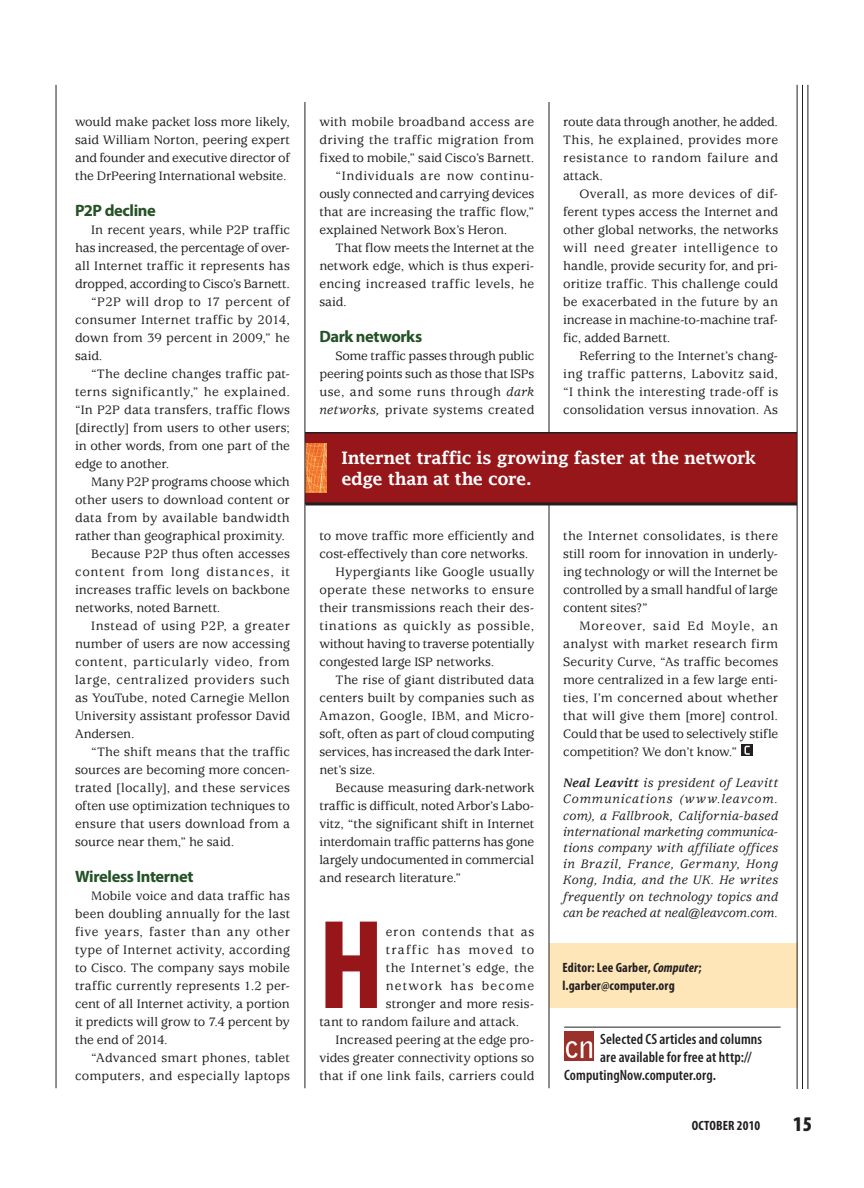
<style>
.page{position:relative;width:864px;height:1188px;background:#fff}
.page>*{position:absolute;margin:0;border:0;box-sizing:border-box;transform-origin:0 0}
.CONCLUSION{font:700 condensed 114.6px "Futura";color:#961619}
.t1{font:900 condensed 21px "Myriad Pro";color:#231f20}
.PULL_QUOTE{font:600 17.25px/21px "Lucida Fax";letter-spacing:-.03em;color:#fff}
.Heading_2{font:700 16.5px "Myriad Pro";letter-spacing:-.025em;color:#245126}
.CN_BLURB{font:600 condensed 15px "Myriad Pro";letter-spacing:.005em;color:#231f20}
.PARAGRAPH{font:500 13.5px/18px "Usherwood Std";color:#231f20;text-align:justify}
.VITA{font:italic 500 13.5px/16.2px "Usherwood Std";letter-spacing:.005em;color:#231f20;text-align:justify}
.EDITOR_INFO{font:700 condensed 13.5px/18px "Myriad Pro";letter-spacing:.01em;color:#231f20}
.PARAGRAPH-2{font:500 13.5px/18px "Usherwood Std";letter-spacing:.025em;color:#231f20;text-align:right}
.CONCLUSION-2{font:500 13.5px "Usherwood Std";letter-spacing:.005em;color:#231f20}
.CONCLUSION-3{font:500 13.5px "Usherwood Std";letter-spacing:.035em;color:#231f20}
.CONCLUSION-4{font:500 13.5px "Usherwood Std";letter-spacing:.06em;color:#231f20}
.CONCLUSION-5{font:500 13.5px "Usherwood Std";letter-spacing:.085em;color:#231f20}
.CONCLUSION-6{font:500 13.5px "Usherwood Std";letter-spacing:.08em;color:#231f20}
.s1{font-style:italic}
.s2{font-weight:700}
</style>
<div class="page">
<div style="left:549px;top:944px;width:248px;height:64px;background:#fee6b9"></div>
<hr style="left:549px;top:102px;width:1px;height:986px;background:#231f20">
<svg style="left:742px;top:744px;width:11px;height:12px"></svg>
<svg style="left:745px;top:746px;width:5px;height:9px"></svg>
<div style="left:305px;top:432px;width:492px;height:72px;background:#961619"></div>
<hr style="left:305px;top:432px;width:492px;height:2px;background:#231f20">
<img style="left:306px;top:444px;width:21px;height:48px">
<hr style="left:305px;top:502px;width:492px;height:3px;background:#231f20">
<hr style="left:56px;top:85px;width:1px;height:1003px;background:#231f20">
<hr style="left:564px;top:1027px;width:217px;height:1px;background:#231f20">
<img style="left:564px;top:1032px;width:30px;height:29px">
<hr style="left:305px;top:102px;width:1px;height:986px;background:#231f20">
<hr style="left:802px;top:85px;width:1px;height:1004px;background:#231f20">
<hr style="left:808px;top:85px;width:1px;height:1004px;background:#231f20">
<hr style="left:797px;top:85px;width:1px;height:1004px;background:#231f20">
<p class="PARAGRAPH" style="left:75px;top:113px;width:216px">would make packet loss more likely, said William Norton, peering expert and founder and executive director of the DrPeering International website.</p>
<p class="Heading_2" style="left:75px;top:200px;width:82px">P2P decline</p>
<p class="PARAGRAPH" style="left:75px;top:221px;width:216px;text-indent:16px">In recent years, while P2P traffic has increased, the percentage of over&shy;all Internet traffic it represents has dropped, according to Cisco’s Barnett.</p>
<p class="PARAGRAPH" style="left:75px;top:293px;width:216px;text-indent:16px">“P2P will drop to 17 percent of consumer Internet traffic by 2014, down from 39 percent in 2009,” he said.</p>
<p class="PARAGRAPH" style="left:75px;top:365px;width:216px;text-indent:16px">“The decline changes traffic pat&shy;terns significantly,” he explained. “In P2P data transfers, traffic flows [directly] from users to other users; in other words, from one part of the edge to another.</p>
<p class="PARAGRAPH" style="left:75px;top:473px;width:216px;text-indent:16px">Many P2P programs choose which other users to download content or data from by available bandwidth rather than geographical proximity.</p>
<p class="PARAGRAPH" style="left:75px;top:545px;width:216px;text-indent:16px">Because P2P thus often accesses content from long distances, it increases traffic levels on backbone networks, noted Barnett.</p>
<p class="PARAGRAPH" style="left:75px;top:617px;width:216px;text-indent:16px">Instead of using P2P, a greater number of users are now accessing content, particularly video, from large, centralized providers such as YouTube, noted Carnegie Mellon University assistant professor David Andersen.</p>
<p class="PARAGRAPH" style="left:75px;top:743px;width:216px;text-indent:16px">“The shift means that the traffic sources are becoming more concen&shy;trated [locally], and these services often use optimization techniques to ensure that users download from a source near them,” he said.</p>
<p class="Heading_2" style="left:75px;top:866px;width:120px">Wireless Internet</p>
<p class="PARAGRAPH" style="left:75px;top:887px;width:216px;text-indent:16px">Mobile voice and data traffic has been doubling annually for the last five years, faster than any other type of Internet activity, according to Cisco. The company says mobile traffic currently represents 1.2 per&shy;cent of all Internet activity, a portion it predicts will grow to 7.4 percent by the end of 2014.</p>
<p class="PARAGRAPH-2" style="left:75px;top:1049px;width:216px">“Advanced smart phones, tablet computers, and especially laptops</p>
<p class="PARAGRAPH" style="left:319px;top:113px;width:216px">with mobile broadband access are driving the traffic migration from fixed to mobile,” said Cisco’s Barnett.</p>
<p class="PARAGRAPH" style="left:319px;top:167px;width:216px;text-indent:16px">“Individuals are now continu&shy;ously connected and carrying devices that are increasing the traffic flow,” explained Network Box’s Heron.</p>
<p class="PARAGRAPH" style="left:319px;top:239px;width:216px;text-indent:16px">That flow meets the Internet at the network edge, which is thus experi&shy;encing increased traffic levels, he said.</p>
<p class="Heading_2" style="left:319px;top:326px;width:105px">Dark networks</p>
<p class="PARAGRAPH" style="left:319px;top:347px;width:216px;text-indent:16px">Some traffic passes through public peering points such as those that ISPs use, and some runs through <span class="s1">dark networks,</span> private systems created</p>
<p class="PARAGRAPH" style="left:563px;top:113px;width:216px">route data through another, he added.<br>This, he explained, provides more resistance to random failure and attack.</p>
<p class="PARAGRAPH" style="left:563px;top:185px;width:216px;text-indent:16px">Overall, as more devices of dif&shy;ferent types access the Internet and other global networks, the networks will need greater intelligence to handle, provide security for, and pri&shy;oritize traffic. This challenge could be exacerbated in the future by an increase in machine-to-machine traf&shy;fic, added Barnett.</p>
<p class="PARAGRAPH" style="left:563px;top:347px;width:216px;text-indent:16px">Referring to the Internet’s chang&shy;ing traffic patterns, Labovitz said, “I think the interesting trade-off is consolidation versus innovation. As</p>
<p class="PULL_QUOTE" style="left:341px;top:447px;width:416px">Internet traffic is growing faster at the network edge than at the core.</p>
<p class="PARAGRAPH" style="left:319px;top:527px;width:216px">to move traffic more efficiently and cost-effectively than core networks.</p>
<p class="PARAGRAPH" style="left:319px;top:563px;width:216px;text-indent:16px">Hypergiants like Google usually operate these networks to ensure their transmissions reach their des&shy;tinations as quickly as possible, without having to traverse potentially congested large ISP networks.</p>
<p class="PARAGRAPH" style="left:319px;top:671px;width:216px;text-indent:16px">The rise of giant distributed data centers built by companies such as Amazon, Google, IBM, and Micro&shy;soft, often as part of cloud computing services, has increased the dark Inter&shy;net’s size.</p>
<p class="PARAGRAPH" style="left:319px;top:779px;width:216px;text-indent:16px">Because measuring dark-network traffic is difficult, noted Arbor’s Labo&shy;vitz, “the significant shift in Internet interdomain traffic patterns has gone largely undocumented in commercial and research literature.”</p>
<p class="CONCLUSION" style="left:319px;top:892px;width:65px">H</p>
<p class="CONCLUSION-4" style="left:386px;top:924px;width:150px">eron contends that as</p>
<p class="CONCLUSION-5" style="left:386px;top:942px;width:150px">traffic has moved to</p>
<p class="CONCLUSION-3" style="left:386px;top:960px;width:150px">the Internet’s edge, the</p>
<p class="CONCLUSION-6" style="left:386px;top:978px;width:150px">network has become</p>
<p class="CONCLUSION-2" style="left:386px;top:996px;width:150px">stronger and more resis-</p>
<p class="CONCLUSION-2" style="left:319px;top:1014px;width:202px">tant to random failure and attack.</p>
<p class="PARAGRAPH" style="left:319px;top:1031px;width:216px;text-indent:16px">Increased peering at the edge pro&shy;vides greater connectivity options so that if one link fails, carriers could</p>
<p class="PARAGRAPH" style="left:563px;top:527px;width:216px">the Internet consolidates, is there still room for innovation in underly&shy;ing technology or will the Internet be controlled by a small handful of large content sites?”</p>
<p class="PARAGRAPH" style="left:563px;top:617px;width:216px;text-indent:16px">Moreover, said Ed Moyle, an analyst with market research firm Security Curve, “As traffic becomes more centralized in a few large enti&shy;ties, I’m concerned about whether that will give them [more] control.<br>Could that be used to selectively stifle competition? We don’t know.”</p>
<p class="VITA" style="left:563px;top:775px;width:216px"><span class="s2">Neal Leavitt</span> is president of Leavitt Communications (www.leavcom. com), a Fallbrook, California-based international marketing communica&shy;tions company with affiliate offices in Brazil, France, Germany, Hong Kong, India, and the UK. He writes frequently on technology topics and can be reached at neal@leavcom.com.</p>
<p class="EDITOR_INFO" style="left:563px;top:958px;width:141px">Editor: Lee Garber, <span class="s1">Computer</span>; l.garber@computer.org</p>
<p class="CN_BLURB" style="left:600px;top:1030px;width:163px">Selected CS articles and columns</p>
<p class="CN_BLURB" style="left:600px;top:1048px;width:153px">are available for free at http://</p>
<p class="CN_BLURB" style="left:564px;top:1066px;width:153px">ComputingNow.computer.org.</p>
<p class="EDITOR_INFO" style="left:692px;top:1116px;width:70px">OCTOBER 2010</p>
<p class="t1" style="left:793px;top:1110px;width:20px">15</p>
</div>
